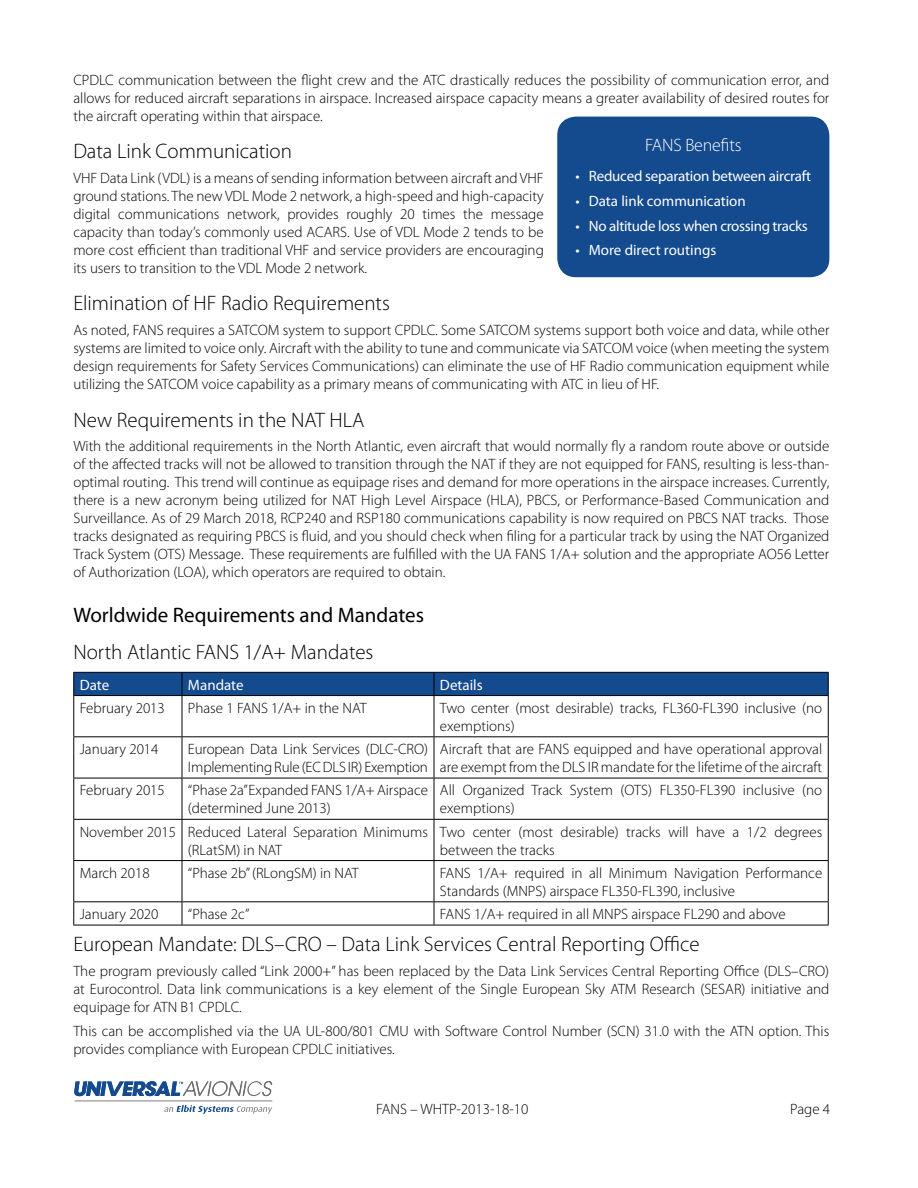
<style>
.page{position:relative;width:918px;height:1188px;background:#fff}
.page>*{position:absolute;margin:0;border:0;box-sizing:border-box;transform-origin:0 0}
.t1{font:300 21px "Myriad Pro";color:#000}
.t2{font:21px "Myriad Pro";color:#000}
.t3{font:300 18px "Myriad Pro";letter-spacing:-.01em;color:#fff}
.t4{font:300 15px/18px "Myriad Pro";color:#000}
.t5{font:15px "Myriad Pro";letter-spacing:-.015em;color:#fff}
</style>
<div class="page">
<hr style="left:828px;top:696px;width:1px;height:40px;background:#000">
<hr style="left:434px;top:736px;width:395px;height:1px;background:#000">
<hr style="left:828px;top:737px;width:1px;height:41px;background:#000">
<hr style="left:434px;top:778px;width:395px;height:1px;background:#000">
<hr style="left:828px;top:778px;width:1px;height:41px;background:#000">
<hr style="left:434px;top:819px;width:395px;height:1px;background:#000">
<hr style="left:828px;top:820px;width:1px;height:40px;background:#000">
<hr style="left:434px;top:860px;width:395px;height:1px;background:#000">
<hr style="left:828px;top:861px;width:1px;height:40px;background:#000">
<hr style="left:434px;top:901px;width:395px;height:1px;background:#000">
<svg style="left:828px;top:902px;width:1px;height:23px"></svg>
<hr style="left:434px;top:925px;width:395px;height:1px;background:#000">
<hr style="left:73px;top:696px;width:1px;height:40px;background:#000">
<hr style="left:73px;top:736px;width:109px;height:1px;background:#000">
<hr style="left:73px;top:737px;width:1px;height:41px;background:#000">
<hr style="left:73px;top:778px;width:109px;height:1px;background:#000">
<hr style="left:73px;top:778px;width:1px;height:41px;background:#000">
<hr style="left:73px;top:819px;width:109px;height:1px;background:#000">
<hr style="left:73px;top:820px;width:1px;height:40px;background:#000">
<hr style="left:73px;top:860px;width:109px;height:1px;background:#000">
<hr style="left:73px;top:861px;width:1px;height:40px;background:#000">
<hr style="left:73px;top:901px;width:109px;height:1px;background:#000">
<svg style="left:73px;top:902px;width:1px;height:23px"></svg>
<hr style="left:73px;top:925px;width:109px;height:1px;background:#000">
<svg style="left:73px;top:672px;width:756px;height:24px;background:#134584"></svg>
<hr style="left:182px;top:695px;width:252px;height:1px;background:#000">
<hr style="left:182px;top:696px;width:1px;height:40px;background:#000">
<hr style="left:434px;top:696px;width:1px;height:40px;background:#000">
<hr style="left:182px;top:736px;width:252px;height:1px;background:#000">
<hr style="left:182px;top:737px;width:1px;height:41px;background:#000">
<hr style="left:434px;top:737px;width:1px;height:41px;background:#000">
<hr style="left:182px;top:778px;width:252px;height:1px;background:#000">
<hr style="left:182px;top:778px;width:1px;height:41px;background:#000">
<hr style="left:434px;top:778px;width:1px;height:41px;background:#000">
<hr style="left:182px;top:819px;width:252px;height:1px;background:#000">
<hr style="left:182px;top:820px;width:1px;height:40px;background:#000">
<hr style="left:434px;top:820px;width:1px;height:40px;background:#000">
<hr style="left:182px;top:860px;width:252px;height:1px;background:#000">
<hr style="left:182px;top:861px;width:1px;height:40px;background:#000">
<hr style="left:434px;top:861px;width:1px;height:40px;background:#000">
<hr style="left:182px;top:901px;width:252px;height:1px;background:#000">
<svg style="left:182px;top:902px;width:1px;height:23px"></svg>
<svg style="left:434px;top:902px;width:1px;height:23px"></svg>
<hr style="left:182px;top:925px;width:252px;height:1px;background:#000">
<svg style="left:164px;top:1105px;width:108px;height:9px"></svg>
<hr style="left:75px;top:1100px;width:197px;height:1px;background:#6d6e71">
<svg style="left:74px;top:1081px;width:198px;height:15px"></svg>
<div style="left:558px;top:117px;width:271px;height:159px;background:#144a8e;border-radius:18px"></div>
<div style="left:557px;top:117px;width:272px;height:160px;border:2px solid #144a8e;border-radius:18px"></div>
<p class="t4" style="left:73px;top:71px;width:758px;text-align:justify">CPDLC communication between the flight crew and the ATC drastically reduces the possibility of communication error, and allows for reduced aircraft separations in airspace. Increased airspace capacity means a greater availability of desired routes for the aircraft operating within that airspace.</p>
<h1 class="t1" style="left:73px;top:139px;width:220px">Data Link Communication</h1>
<p class="t4" style="left:73px;top:169px;width:472px;text-align:justify">VHF Data Link (VDL) is a means of sending information between aircraft and VHF ground stations. The new VDL Mode 2 network, a high-speed and high-capacity digital communications network, provides roughly 20 times the message capacity than today’s commonly used ACARS. Use of VDL Mode 2 tends to be more cost efficient than traditional VHF and service providers are encouraging its users to transition to the VDL Mode 2 network.</p>
<h1 class="t1" style="left:73px;top:291px;width:318px">Elimination of HF Radio Requirements</h1>
<p class="t4" style="left:73px;top:321px;width:758px;text-align:justify">As noted, FANS requires a SATCOM system to support CPDLC. Some SATCOM systems support both voice and data, while other systems are limited to voice only. Aircraft with the ability to tune and communicate via SATCOM voice (when meeting the system design requirements for Safety Services Communications) can eliminate the use of HF Radio communication equipment while utilizing the SATCOM voice capability as a primary means of communicating with ATC in lieu of HF.</p>
<h1 class="t1" style="left:73px;top:407px;width:293px">New Requirements in the NAT HLA</h1>
<p class="t4" style="left:73px;top:437px;width:758px;text-align:justify">With the additional requirements in the North Atlantic, even aircraft that would normally fly a random route above or outside of the affected tracks will not be allowed to transition through the NAT if they are not equipped for FANS, resulting is less-than&shy;optimal routing. This trend will continue as equipage rises and demand for more operations in the airspace increases. Currently, there is a new acronym being utilized for NAT High Level Airspace (HLA), PBCS, or Performance-Based Communication and Surveillance. As of 29 March 2018, RCP240 and RSP180 communications capability is now required on PBCS NAT tracks. Those tracks designated as requiring PBCS is fluid, and you should check when filing for a particular track by using the NAT Organized Track System (OTS) Message. These requirements are fulfilled with the UA FANS 1/A+ solution and the appropriate AO56 Letter of Authorization (LOA), which operators are required to obtain.</p>
<h1 class="t2" style="left:73px;top:602px;width:352px">Worldwide Requirements and Mandates</h1>
<h1 class="t1" style="left:73px;top:640px;width:302px">North Atlantic FANS 1/A+ Mandates</h1>
<p class="t5" style="left:80px;top:675px;width:31px">Date</p>
<p class="t5" style="left:188px;top:675px;width:57px">Mandate</p>
<p class="t5" style="left:440px;top:675px;width:44px">Details</p>
<p class="t4" style="left:80px;top:699px;width:87px">February 2013</p>
<p class="t4" style="left:188px;top:699px;width:180px">Phase 1 FANS 1/A+ in the NAT</p>
<p class="t4" style="left:440px;top:699px;width:384px">Two center (most desirable) tracks, FL360-FL390 inclusive (no exemptions)</p>
<p class="t4" style="left:80px;top:740px;width:80px">January 2014</p>
<p class="t4" style="left:188px;top:740px;width:242px">European Data Link Services (DLC-CRO)<br>Implementing Rule (EC DLS IR) Exemption</p>
<p class="t4" style="left:440px;top:740px;width:384px">Aircraft that are FANS equipped and have operational approval are exempt from the DLS IR mandate for the lifetime of the aircraft</p>
<p class="t4" style="left:80px;top:781px;width:87px">February 2015</p>
<p class="t4" style="left:188px;top:781px;width:242px">“Phase 2a” Expanded FANS 1/A+ Airspace (determined June 2013)</p>
<p class="t4" style="left:440px;top:781px;width:384px">All Organized Track System (OTS) FL350-FL390 inclusive (no exemptions)</p>
<p class="t4" style="left:188px;top:822px;width:241px;text-indent:-108px">November 2015 Reduced Lateral Separation Minimums (RLatSM) in NAT</p>
<p class="t4" style="left:440px;top:822px;width:384px">Two center (most desirable) tracks will have a 1/2 degrees between the tracks</p>
<p class="t4" style="left:80px;top:864px;width:72px">March 2018</p>
<p class="t4" style="left:188px;top:864px;width:172px">“Phase 2b” (RLongSM) in NAT</p>
<p class="t4" style="left:440px;top:864px;width:384px">FANS 1/A+ required in all Minimum Navigation Performance<br>Standards (MNPS) airspace FL350-FL390, inclusive</p>
<p class="t4" style="left:80px;top:905px;width:80px">January 2020</p>
<p class="t4" style="left:188px;top:905px;width:63px">“Phase 2c”</p>
<p class="t4" style="left:440px;top:905px;width:347px">FANS 1/A+ required in all MNPS airspace FL290 and above</p>
<h1 class="t1" style="left:73px;top:931px;width:628px">European Mandate: DLS–CRO – Data Link Services Central Reporting Office</h1>
<p class="t4" style="left:73px;top:962px;width:757px;text-align:justify">The program previously called “Link 2000+” has been replaced by the Data Link Services Central Reporting Office (DLS–CRO) at Eurocontrol. Data link communications is a key element of the Single European Sky ATM Research (SESAR) initiative and equipage for ATN B1 CPDLC.</p>
<p class="t4" style="left:73px;top:1022px;width:757px">This can be accomplished via the UA UL-800/801 CMU with Software Control Number (SCN) 31.0 with the ATN option. This provides compliance with European CPDLC initiatives.</p>
<p class="t3" style="left:645px;top:134px;width:98px">FANS Benefits</p>
<p class="t5" style="left:575px;top:167px;width:237px">• Reduced separation between aircraft</p>
<p class="t5" style="left:575px;top:191px;width:172px">• Data link communication</p>
<p class="t5" style="left:575px;top:216px;width:234px">• No altitude loss when crossing tracks</p>
<p class="t5" style="left:575px;top:241px;width:143px">• More direct routings</p>
<p class="t4" style="left:376px;top:1100px;width:154px">FANS – WHTP-2013-18-10</p>
<p class="t4" style="left:790px;top:1100px;width:41px">Page 4</p>
</div>
